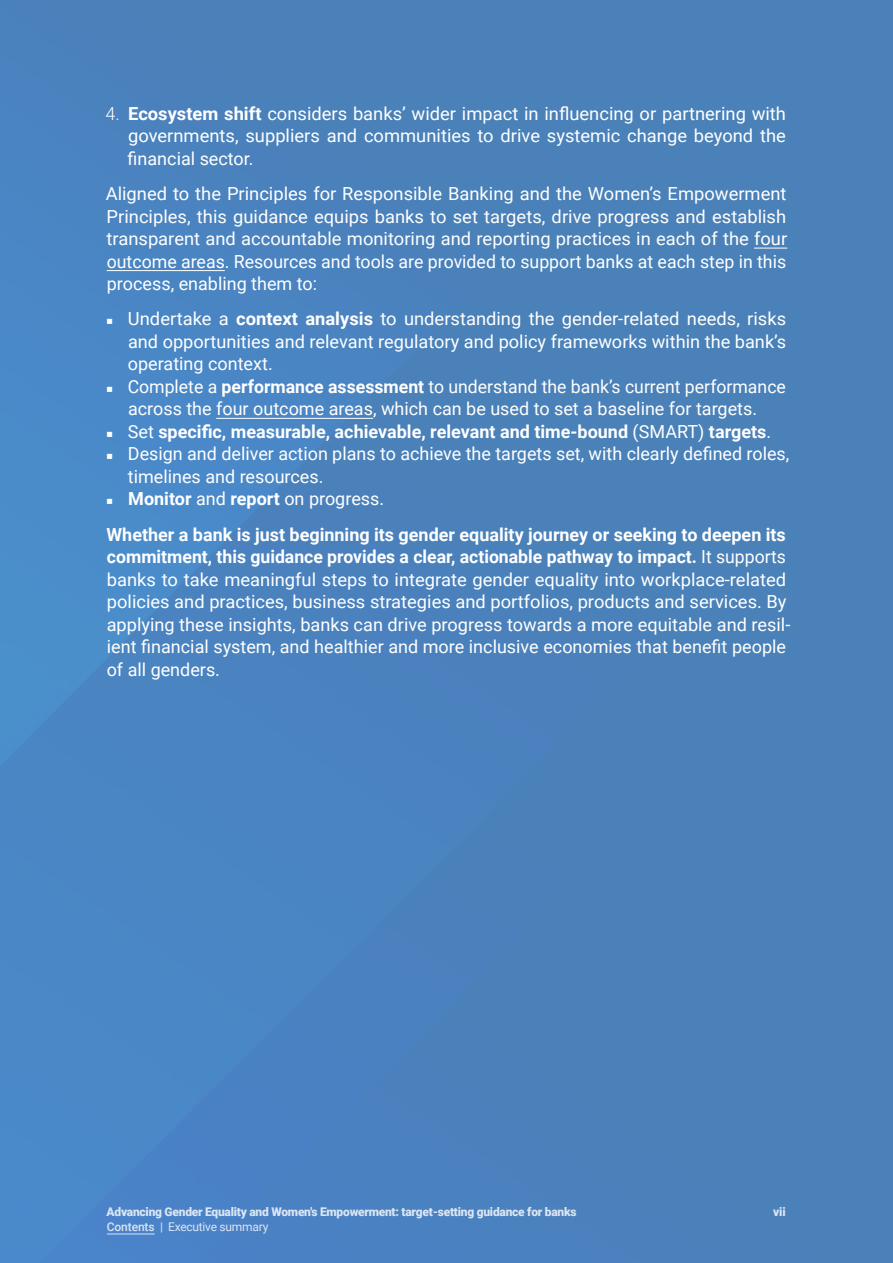
<style>
.page{position:relative;width:893px;height:1263px;background:#fff}
.page>*{position:absolute;margin:0;border:0;box-sizing:border-box;transform-origin:0 0}
.t1{font:18px/22.5px "Roboto";color:#fff;text-align:justify}
.t2{font:700 18px "Roboto";color:#fff}
.t3{font:900 12px "Roboto";letter-spacing:-.02em;color:#fff}
.t4{font:12px "Roboto";letter-spacing:-.02em;color:#fff}
.s1{font-weight:300}
.s2{font-weight:700}
.s3{font-weight:400}
.s4{font-weight:500}
</style>
<div class="page">
<div style="left:0;top:0;width:893px;height:1263px;background:linear-gradient(to right,#4a86c6,#4a7fb5)"></div>
<hr style="left:107px;top:1234px;width:48px;height:1px;background:#fff">
<hr style="left:754px;top:248px;width:33px;height:1px;background:#fff">
<hr style="left:107px;top:270px;width:118px;height:1px;background:#fff">
<hr style="left:216px;top:418px;width:157px;height:1px;background:#fff">
<p class="t1" style="left:128px;top:101px;width:660px;text-indent:-22px"><span class="s1">4.</span> <span class="s2">Ecosystem shift</span> considers banks’ wider impact in influencing or partnering with governments, suppliers and communities to drive systemic change beyond the financial sector.</p>
<p class="t1" style="left:106px;top:182px;width:683px">Aligned to the Principles for Responsible Banking and the Women’s Empowerment Principles, this guidance equips banks to set targets, drive progress and establish transparent and accountable monitoring and reporting practices in each of the four outcome areas. Resources and tools are provided to support banks at each step in this process, enabling them to:</p>
<p class="t1" style="left:105px;top:307px;width:683px">◾ Undertake a <span class="s2">context analysis</span> to understanding the gender-related needs, risks</p>
<p class="t1" style="left:128px;top:329px;width:660px">and opportunities and relevant regulatory and policy frameworks within the bank’s</p>
<p class="t1" style="left:128px;top:352px;width:146px">operating context.</p>
<p class="t1" style="left:105px;top:374px;width:682px">◾ Complete a <span class="s2">performance assessment</span> to understand the bank’s current performance</p>
<p class="t1" style="left:128px;top:397px;width:631px">across the four outcome areas, which can be used to set a baseline for targets.</p>
<p class="t2" style="left:105px;top:419px;width:668px">◾ <span class="s3">Set</span> specific, measurable, achievable, relevant and time-bound <span class="s3">(SMART)</span> targets<span class="s3">.</span></p>
<p class="t1" style="left:105px;top:442px;width:686px">◾ Design and deliver action plans to achieve the targets set, with clearly defined roles,</p>
<p class="t1" style="left:128px;top:464px;width:197px">timelines and resources.</p>
<p class="t1" style="left:105px;top:487px;width:281px">◾ <span class="s2">Monitor</span> and <span class="s2">report</span> on progress.</p>
<p class="t1" style="left:107px;top:522px;width:685px;text-align:left"><span class="s2">Whether a bank is just beginning its gender equality journey or seeking to deepen its commitment, this guidance provides a clear, actionable pathway to impact.</span> It supports banks to take meaningful steps to integrate gender equality into workplace-related policies and practices, business strategies and portfolios, products and services. By applying these insights, banks can drive progress towards a more equitable and resil&shy;ient financial system, and healthier and more inclusive economies that benefit people of all genders.</p>
<p class="t3" style="left:107px;top:1203px;width:471px">Advancing Gender Equality and Women's Empowerment: target-setting guidance for banks</p>
<p class="t3" style="left:773px;top:1203px;width:14px">vii</p>
<p class="t4" style="left:107px;top:1218px;width:163px"><span class="s4">Contents</span> | Executive summary</p>
</div>
